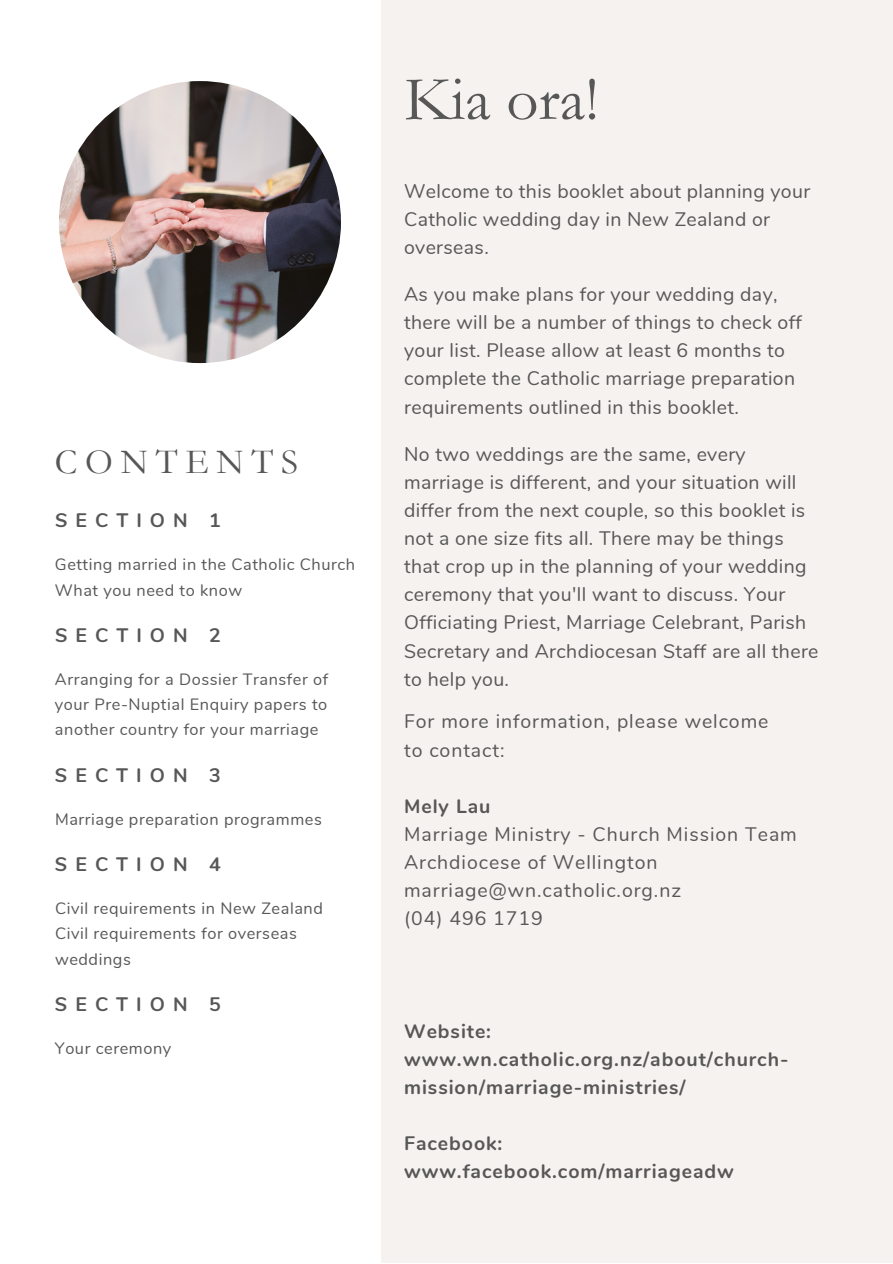
<style>
.page{position:relative;width:893px;height:1264px;background:#fff}
.page>*{position:absolute;margin:0;border:0;box-sizing:border-box;transform-origin:0 0}
.t1{font:63px "Garamond";color:#575757}
.t2{font:35.55px "Garamond";letter-spacing:.22em;color:#575757}
.t3{font:19.5px/28px "Nunito";letter-spacing:.02em;color:#575757}
.t4{font:19.5px "Nunito";letter-spacing:.05em;color:#575757}
.t5{font:700 19.5px/28px "Nunito";letter-spacing:.05em;color:#575757}
.t6{font:700 19.5px "Nunito";letter-spacing:.415em;color:#575757}
.t7{font:16.35px/25.3px "Nunito";letter-spacing:.035em;color:#575757}
</style>
<div class="page">
<div style="left:0;top:0;width:892px;height:1262px;background:#f6f2ef"></div>
<div style="left:0;top:0;width:380px;height:1262px;background:#fff"></div>
<img style="left:59px;top:81px;width:282px;height:282px;border-radius:50%">
<p class="t2" style="left:55px;top:443px;width:244px">CONTENTS</p>
<p class="t6" style="left:55px;top:507px;width:167px">SECTION 1</p>
<p class="t7" style="left:55px;top:552px;width:301px">Getting married in the Catholic Church<br>What you need to know</p>
<p class="t6" style="left:55px;top:622px;width:167px">SECTION 2</p>
<p class="t7" style="left:55px;top:666px;width:275px;text-align:justify">Arranging for a Dossier Transfer of your Pre-Nuptial Enquiry papers to another country for your marriage</p>
<p class="t6" style="left:55px;top:761px;width:167px">SECTION 3</p>
<p class="t7" style="left:55px;top:806px;width:268px">Marriage preparation programmes</p>
<p class="t6" style="left:55px;top:851px;width:167px">SECTION 4</p>
<p class="t7" style="left:55px;top:895px;width:269px">Civil requirements in New Zealand</p>
<p class="t7" style="left:55px;top:921px;width:243px">Civil requirements for overseas weddings</p>
<p class="t6" style="left:55px;top:991px;width:167px">SECTION 5</p>
<p class="t7" style="left:55px;top:1036px;width:118px">Your ceremony</p>
<p class="t1" style="left:404px;top:65px;width:196px">Kia ora!</p>
<p class="t3" style="left:404px;top:177px;width:407px">Welcome to this booklet about planning your<br>Catholic wedding day in New Zealand or overseas.</p>
<p class="t3" style="left:404px;top:281px;width:399px">As you make plans for your wedding day, there will be a number of things to check off your list. Please allow at least 6 months to complete the Catholic marriage preparation requirements outlined in this booklet.</p>
<p class="t3" style="left:404px;top:440px;width:416px">No two weddings are the same, every marriage is different, and your situation will differ from the next couple, so this booklet is not a one size fits all. There may be things that crop up in the planning of your wedding ceremony that you'll want to discuss. Your Officiating Priest, Marriage Celebrant, Parish Secretary and Archdiocesan Staff are all there to help you.</p>
<p class="t4" style="left:404px;top:708px;width:366px">For more information, please welcome</p>
<p class="t4" style="left:404px;top:736px;width:102px">to contact:</p>
<p class="t5" style="left:404px;top:792px;width:88px">Mely Lau</p>
<p class="t4" style="left:404px;top:821px;width:394px">Marriage Ministry - Church Mission Team</p>
<p class="t4" style="left:404px;top:849px;width:255px">Archdiocese of Wellington</p>
<p class="t4" style="left:404px;top:877px;width:278px">marriage@wn.catholic.org.nz</p>
<p class="t4" style="left:404px;top:905px;width:140px">(04) 496 1719</p>
<p class="t5" style="left:404px;top:1017px;width:88px">Website:</p>
<p class="t5" style="left:404px;top:1045px;width:386px">www.wn.catholic.org.nz/about/church&shy;mission/marriage-ministries/</p>
<p class="t5" style="left:404px;top:1129px;width:100px">Facebook:</p>
<p class="t5" style="left:404px;top:1157px;width:331px">www.facebook.com/marriageadw</p>
</div>
